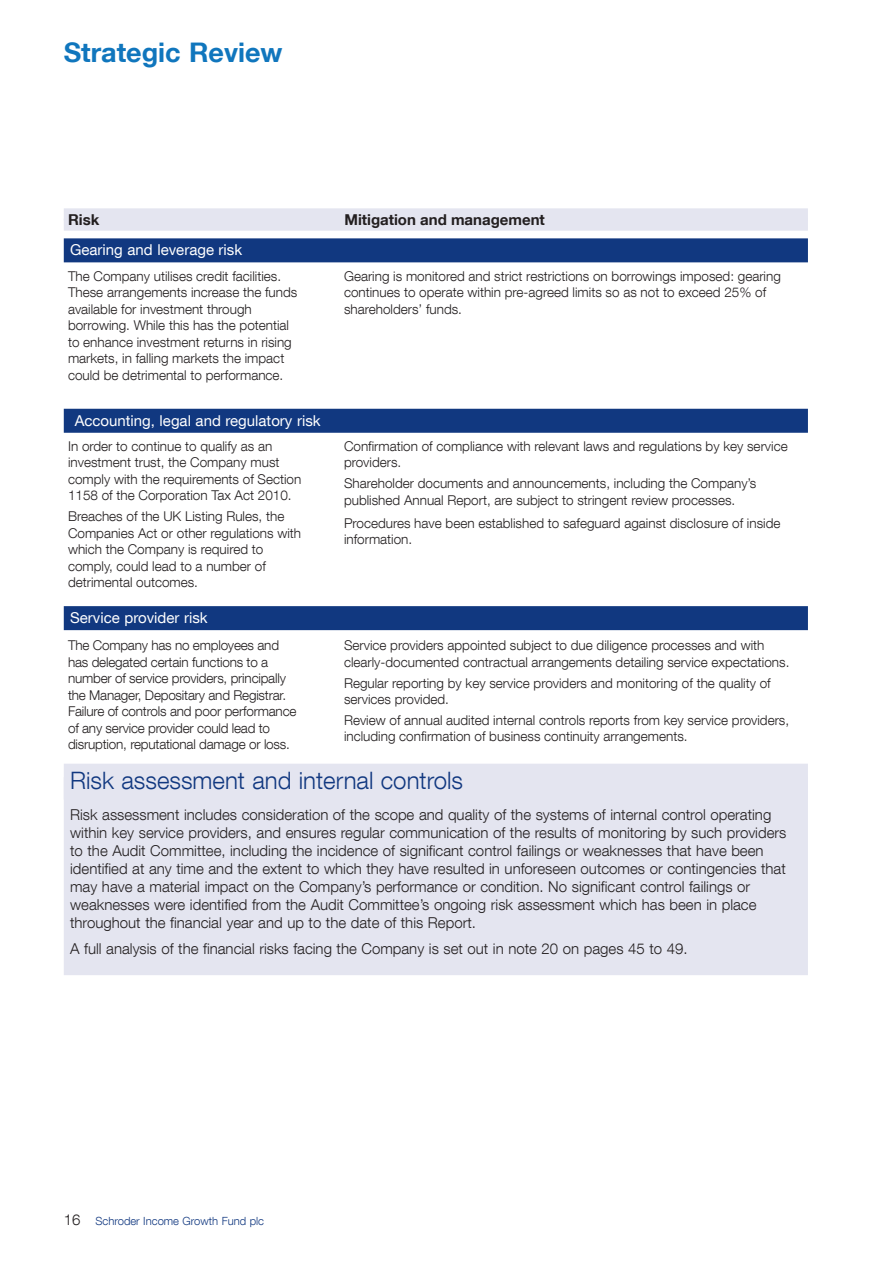
<style>
.page{position:relative;width:893px;height:1263px;background:#fff}
.page>*{position:absolute;margin:0;border:0;box-sizing:border-box;transform-origin:0 0}
.t1{font:700 27px "Helvetica Neue LT Com";color:#1076bd}
.t2{font:300 24px "Helvetica Neue LT Com";color:#113880}
.t3{font:300 15px/18px "Helvetica Neue LT Com";color:#231f20}
.t4{font:15px "Helvetica Neue LT Com";color:#fff}
.t5{font:700 15px "Helvetica Neue LT Com";color:#231f20}
.t6{font:300 13.5px/16.5px "Helvetica Neue LT Com";color:#231f20}
.t7{font:300 11.25px "Helvetica Neue LT Com";color:#113880}
.s1{font-size:15px;color:#231f20}
</style>
<div class="page">
<div style="left:64px;top:208px;width:744px;height:12px;background:#e4e5f0"></div>
<div style="left:64px;top:219px;width:744px;height:12px;background:#e4e5f0"></div>
<div style="left:64px;top:238px;width:744px;height:24px;background:#113880"></div>
<div style="left:64px;top:409px;width:744px;height:24px;background:#113880"></div>
<div style="left:64px;top:606px;width:744px;height:24px;background:#113880"></div>
<div style="left:64px;top:764px;width:744px;height:36px;background:#e4e5f0"></div>
<div style="left:64px;top:777px;width:744px;height:198px;background:#e4e5f0"></div>
<p class="t1" style="left:64px;top:43px;width:220px">Strategic Review</p>
<p class="t5" style="left:68px;top:214px;width:33px">Risk</p>
<p class="t5" style="left:344px;top:214px;width:202px">Mitigation and management</p>
<p class="t4" style="left:70px;top:244px;width:174px">Gearing and leverage risk</p>
<p class="t6" style="left:68px;top:269px;width:231px">The Company utilises credit facilities.<br>These arrangements increase the funds available for investment through borrowing. While this has the potential to enhance investment returns in rising markets, in falling markets the impact could be detrimental to performance.</p>
<p class="t6" style="left:344px;top:269px;width:438px">Gearing is monitored and strict restrictions on borrowings imposed: gearing continues to operate within pre-agreed limits so as not to exceed 25% of shareholders’ funds.</p>
<p class="t4" style="left:75px;top:415px;width:247px">Accounting, legal and regulatory risk</p>
<p class="t6" style="left:68px;top:440px;width:235px">In order to continue to qualify as an investment trust, the Company must comply with the requirements of Section 1158 of the Corporation Tax Act 2010.</p>
<p class="t6" style="left:68px;top:510px;width:235px">Breaches of the UK Listing Rules, the<br>Companies Act or other regulations with which the Company is required to comply, could lead to a number of detrimental outcomes.</p>
<p class="t4" style="left:70px;top:612px;width:139px">Service provider risk</p>
<p class="t6" style="left:344px;top:440px;width:445px">Confirmation of compliance with relevant laws and regulations by key service providers.</p>
<p class="t6" style="left:344px;top:477px;width:414px">Shareholder documents and announcements, including the Company’s published Annual Report, are subject to stringent review processes.</p>
<p class="t6" style="left:344px;top:516px;width:438px">Procedures have been established to safeguard against disclosure of inside information.</p>
<p class="t6" style="left:68px;top:639px;width:230px">The Company has no employees and has delegated certain functions to a number of service providers, principally the Manager, Depositary and Registrar.<br>Failure of controls and poor performance of any service provider could lead to disruption, reputational damage or loss.</p>
<p class="t6" style="left:344px;top:639px;width:447px">Service providers appointed subject to due diligence processes and with clearly-documented contractual arrangements detailing service expectations.</p>
<p class="t6" style="left:344px;top:676px;width:428px">Regular reporting by key service providers and monitoring of the quality of services provided.</p>
<p class="t6" style="left:344px;top:714px;width:447px">Review of annual audited internal controls reports from key service providers, including confirmation of business continuity arrangements.</p>
<p class="t2" style="left:70px;top:772px;width:394px">Risk assessment and internal controls</p>
<p class="t3" style="left:70px;top:807px;width:718px">Risk assessment includes consideration of the scope and quality of the systems of internal control operating within key service providers, and ensures regular communication of the results of monitoring by such providers to the Audit Committee, including the incidence of significant control failings or weaknesses that have been identified at any time and the extent to which they have resulted in unforeseen outcomes or contingencies that may have a material impact on the Company’s performance or condition. No significant control failings or weaknesses were identified from the Audit Committee’s ongoing risk assessment which has been in place throughout the financial year and up to the date of this Report.</p>
<p class="t3" style="left:70px;top:942px;width:619px">A full analysis of the financial risks facing the Company is set out in note 20 on pages 45 to 49.</p>
<p class="t7" style="left:64px;top:1217px;width:202px"><span class="s1">16</span> Schroder Income Growth Fund plc</p>
</div>
